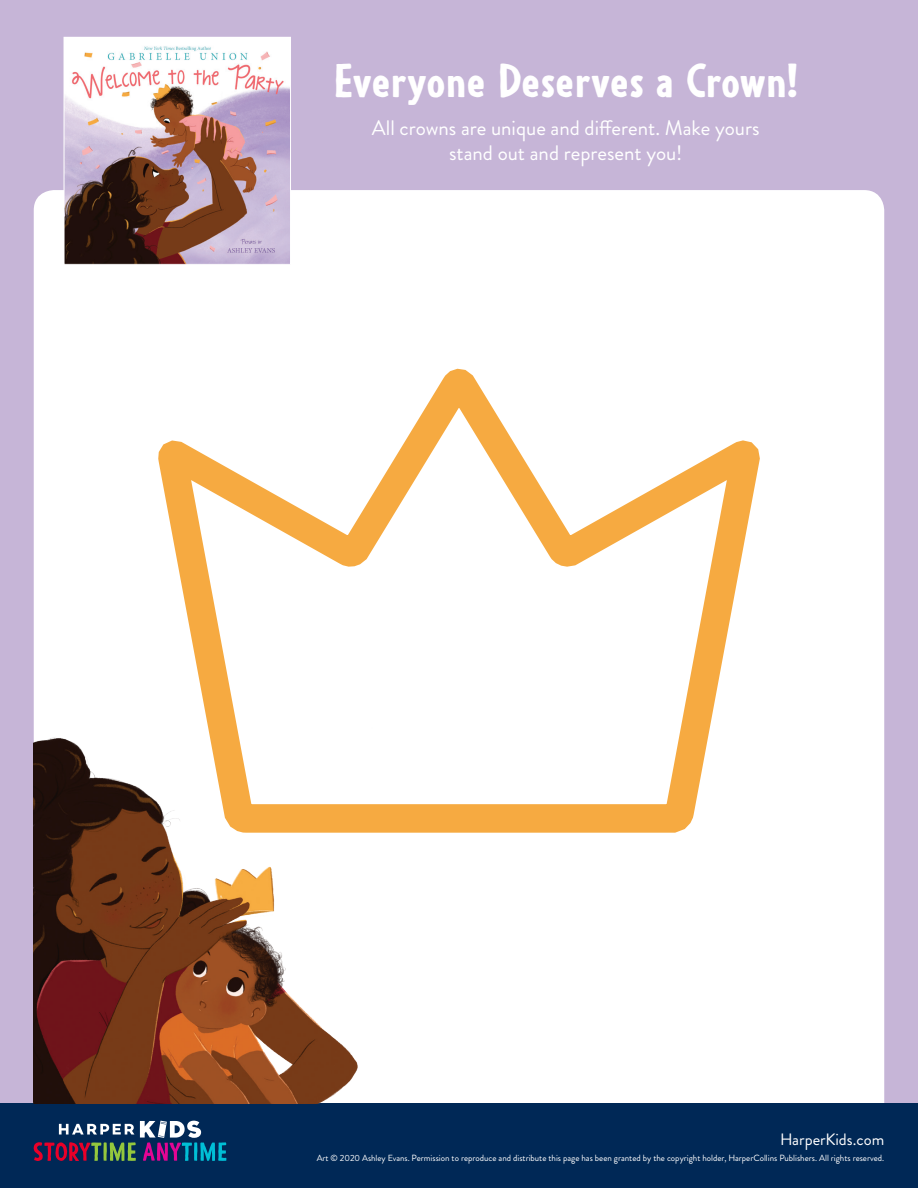
<style>
.page{position:relative;width:918px;height:1188px;background:#c6b5d7}
.page>*{position:absolute;margin:0;border:0;box-sizing:border-box;transform-origin:0 0}
.t1{font:45px "Argone LC Bold";letter-spacing:-.01em;color:#fff;scale:1.05 1}
.t2{font:21px "Brandon Grotesque";color:#fff}
.t3{font:16.5px "Brandon Grotesque";color:#fff}
.t4{font:9px "Brandon Grotesque";color:#fff}
.s1{font-size:8.85px}
</style>
<div class="page">
<div style="left:34px;top:190px;width:850px;height:998px;background:#fff;border-radius:20px"></div>
<img style="left:66px;top:39px;width:223px;height:224px">
<div style="left:64px;top:37px;width:227px;height:228px;border:1px solid #fff"></div>
<div style="left:0;top:1104px;width:918px;height:84px;background:#002856"></div>
<svg style="left:34px;top:1121px;width:192px;height:40px"></svg>
<img style="left:34px;top:737px;width:338px;height:367px">
<svg style="left:139px;top:150px;width:621px;height:697px"></svg>
<p class="t1" style="left:333px;top:55px;width:444px">Everyone Deserves a Crown!</p>
<p class="t2" style="left:372px;top:113px;width:389px">All crowns are unique and different. Make yours</p>
<p class="t2" style="left:449px;top:138px;width:235px">stand out and represent you!</p>
<p class="t3" style="left:780px;top:1128px;width:106px">HarperKids.com</p>
<p class="t4" style="left:317px;top:1151px;width:569px"><span class="s1">Art © 2020 Ashley Evans.</span> Permission to reproduce and distribute this page has been granted by the copyright holder, HarperCollins Publishers. All rights reserved.</p>
</div>
